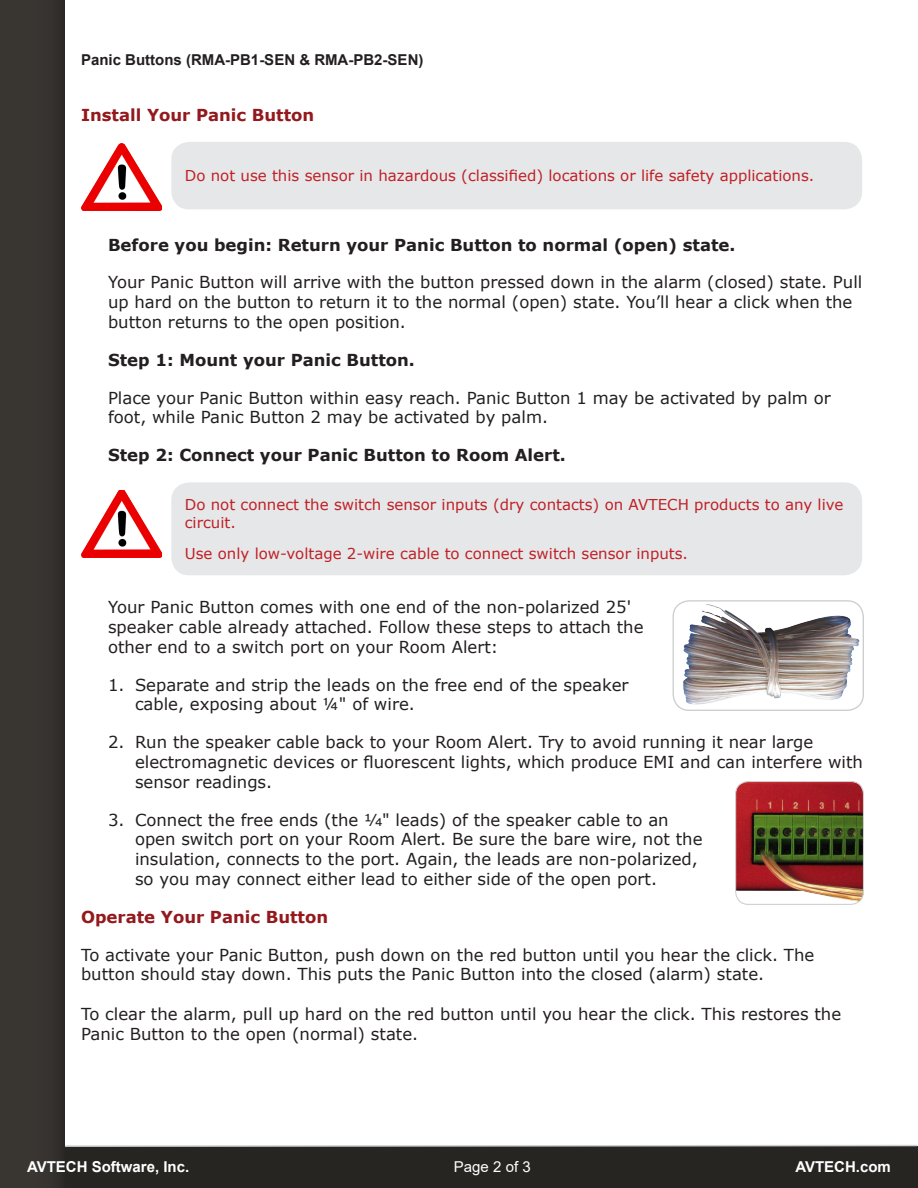
<style>
.page{position:relative;width:918px;height:1188px;background:#fff}
.page>*{position:absolute;margin:0;border:0;box-sizing:border-box;transform-origin:0 0}
.Body_Para_Indent{font:16.5px/19.8px "Verdana";color:#231f20}
.H2_Black_Indent{font:700 16.5px "Verdana";color:#231f20}
.H1_Red{font:700 16.5px "Verdana";color:#93191d}
.Body_Para_Indent-2{font:700 16.5px "Verdana";color:#231f20}
.t1{font:15px/18px "Verdana";color:#c02025}
.t2{font:700 15px "Arial";color:#231f20}
.t3{font:700 15px "Arial";color:#fff}
.t4{font:15px "Arial";color:#fff}
</style>
<div class="page">
<div style="left:0;top:1146px;width:918px;height:42px;background:#272522"></div>
<svg style="left:65px;top:1144px;width:853px;height:3px"></svg>
<div style="left:0;top:0;width:65px;height:1188px;background:#393632"></div>
<div style="left:171px;top:142px;width:691px;height:67px;background:#e6e7e9;border-radius:18px"></div>
<img style="left:81px;top:143px;width:81px;height:68px">
<div style="left:171px;top:482px;width:691px;height:93px;background:#e6e7e9;border-radius:18px"></div>
<img style="left:81px;top:491px;width:81px;height:66px">
<img style="left:673px;top:602px;width:189px;height:108px">
<div style="left:673px;top:600px;width:191px;height:111px;border:1px solid #cdcece;border-radius:16px"></div>
<img style="left:736px;top:782px;width:127px;height:122px">
<div style="left:735px;top:781px;width:129px;height:124px;border:1px solid #cdcece;border-radius:13px"></div>
<p class="t2" style="left:81px;top:49px;width:344px">Panic Buttons (RMA-PB1-SEN &amp; RMA-PB2-SEN)</p>
<p class="H1_Red" style="left:81px;top:103px;width:235px">Install Your Panic Button</p>
<p class="t1" style="left:185px;top:167px;width:631px">Do not use this sensor in hazardous (classified) locations or life safety applications.</p>
<p class="H2_Black_Indent" style="left:108px;top:233px;width:629px">Before you begin: Return your Panic Button to normal (open) state.</p>
<p class="Body_Para_Indent" style="left:108px;top:272px;width:756px">Your Panic Button will arrive with the button pressed down in the alarm (closed) state. Pull up hard on the button to return it to the normal (open) state. You’ll hear a click when the button returns to the open position.</p>
<p class="H2_Black_Indent" style="left:108px;top:348px;width:308px">Step 1: Mount your Panic Button.</p>
<p class="Body_Para_Indent" style="left:108px;top:387px;width:724px">Place your Panic Button within easy reach. Panic Button 1 may be activated by palm or foot, while Panic Button 2 may be activated by palm.</p>
<p class="Body_Para_Indent-2" style="left:108px;top:443px;width:459px">Step 2: Connect your Panic Button to Room Alert.</p>
<p class="t1" style="left:185px;top:495px;width:660px">Do not connect the switch sensor inputs (dry contacts) on AVTECH products to any live circuit.</p>
<p class="t1" style="left:185px;top:545px;width:505px">Use only low-voltage 2-wire cable to connect switch sensor inputs.</p>
<p class="Body_Para_Indent" style="left:108px;top:597px;width:537px">Your Panic Button comes with one end of the non-polarized 25' speaker cable already attached. Follow these steps to attach the other end to a switch port on your Room Alert:</p>
<p class="Body_Para_Indent" style="left:135px;top:674px;width:495px;text-indent:-27px">1. Separate and strip the leads on the free end of the speaker cable, exposing about ¼" of wire.</p>
<p class="Body_Para_Indent" style="left:135px;top:732px;width:730px;text-indent:-27px">2. Run the speaker cable back to your Room Alert. Try to avoid running it near large electromagnetic devices or fluorescent lights, which produce EMI and can interfere with sensor readings.</p>
<p class="Body_Para_Indent" style="left:135px;top:809px;width:569px;text-indent:-27px">3. Connect the free ends (the 1/4" leads) of the speaker cable to an open switch port on your Room Alert. Be sure the bare wire, not the insulation, connects to the port. Again, the leads are non-polarized, so you may connect either lead to either side of the open port.</p>
<p class="H1_Red" style="left:81px;top:905px;width:249px">Operate Your Panic Button</p>
<p class="Body_Para_Indent" style="left:81px;top:944px;width:735px">To activate your Panic Button, push down on the red button until you hear the click. The button should stay down. This puts the Panic Button into the closed (alarm) state.</p>
<p class="Body_Para_Indent" style="left:81px;top:1004px;width:762px">To clear the alarm, pull up hard on the red button until you hear the click. This restores the<br>Panic Button to the open (normal) state.</p>
<p class="t3" style="left:27px;top:1156px;width:164px">AVTECH Software, Inc.</p>
<p class="t4" style="left:454px;top:1156px;width:78px">Page 2 of 3</p>
<p class="t3" style="left:795px;top:1156px;width:97px">AVTECH.com</p>
</div>
